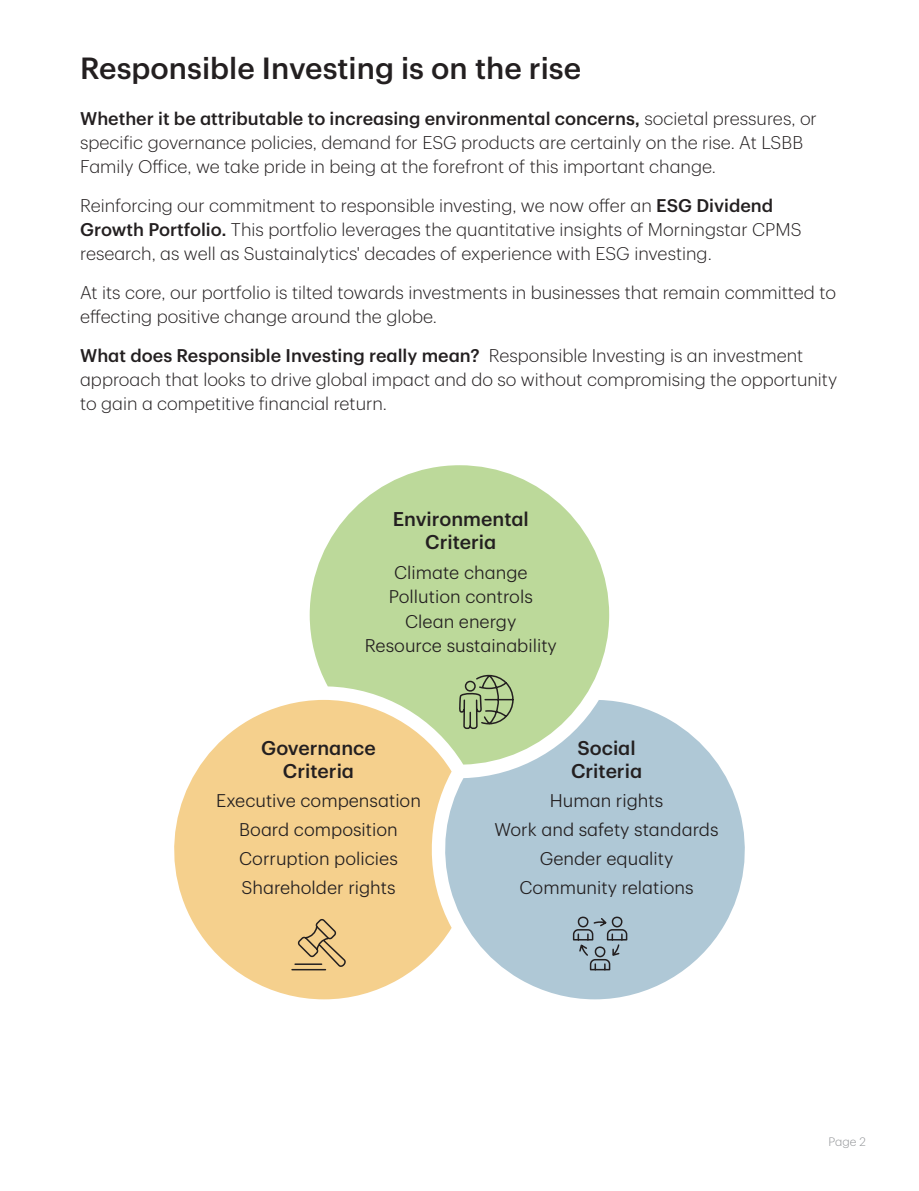
<style>
.page{position:relative;width:919px;height:1191px;background:#fff}
.page>*{position:absolute;margin:0;border:0;box-sizing:border-box;transform-origin:0 0}
.t1{font:500 30px "TD Graphik";color:#231f20}
.Body_Style_6_Footnot{font:500 19.5px/23.4px "TD Graphik";color:#231f20;text-align:center}
.Body_Style_1A_No_Ind{font:300 18px/24px "TD Graphik";color:#231f20}
.Body_Style_6_Footnot-2{font:300 18px "TD Graphik";color:#231f20}
.t2{font:300 12px "TD Graphik";color:#939598}
.s1{font-weight:500}
</style>
<div class="page">
<svg style="left:451px;top:700px;width:294px;height:299px;fill:#afc8d6"></svg>
<svg style="left:310px;top:465px;width:299px;height:299px;fill:#bcd99a"></svg>
<svg style="left:174px;top:700px;width:277px;height:299px;fill:#f5d08d"></svg>
<svg style="left:458px;top:674px;width:56px;height:101px;background:#b3c99a"></svg>
<svg style="left:290px;top:917px;width:57px;height:54px;background:#d9b87e"></svg>
<svg style="left:572px;top:915px;width:56px;height:56px;background:#97abb7"></svg>
<h1 class="t1" style="left:80px;top:45px;width:502px">Responsible Investing is on the rise</h1>
<p class="Body_Style_1A_No_Ind" style="left:80px;top:105px;width:738px"><span class="s1">Whether it be attributable to increasing environmental concerns,</span> societal pressures, or specific governance policies, demand for ESG products are certainly on the rise. At LSBB<br>Family Office, we take pride in being at the forefront of this important change.</p>
<p class="Body_Style_1A_No_Ind" style="left:80px;top:192px;width:722px">Reinforcing our commitment to responsible investing, we now offer an <span class="s1">ESG Dividend<br>Growth Portfolio.</span> This portfolio leverages the quantitative insights of Morningstar CPMS research, as well as Sustainalytics' decades of experience with ESG investing.</p>
<p class="Body_Style_1A_No_Ind" style="left:80px;top:279px;width:757px">At its core, our portfolio is tilted towards investments in businesses that remain committed to effecting positive change around the globe.</p>
<p class="Body_Style_1A_No_Ind" style="left:80px;top:342px;width:758px"><span class="s1">What does Responsible Investing really mean?</span> Responsible Investing is an investment approach that looks to drive global impact and do so without compromising the opportunity to gain a competitive financial return.</p>
<p class="Body_Style_6_Footnot" style="left:392px;top:505px;width:138px">Environmental<br>Criteria</p>
<p class="Body_Style_6_Footnot-2" style="left:394px;top:558px;width:135px">Climate change</p>
<p class="Body_Style_6_Footnot-2" style="left:389px;top:583px;width:145px">Pollution controls</p>
<p class="Body_Style_6_Footnot-2" style="left:405px;top:608px;width:113px">Clean energy</p>
<p class="Body_Style_6_Footnot-2" style="left:365px;top:632px;width:194px">Resource sustainability</p>
<p class="Body_Style_6_Footnot" style="left:261px;top:734px;width:116px">Governance<br>Criteria</p>
<p class="Body_Style_6_Footnot-2" style="left:216px;top:787px;width:206px">Executive compensation</p>
<p class="Body_Style_6_Footnot-2" style="left:239px;top:816px;width:160px">Board composition</p>
<p class="Body_Style_6_Footnot-2" style="left:239px;top:845px;width:160px">Corruption policies</p>
<p class="Body_Style_6_Footnot-2" style="left:241px;top:874px;width:156px">Shareholder rights</p>
<p class="Body_Style_6_Footnot" style="left:571px;top:734px;width:73px">Social<br>Criteria</p>
<p class="Body_Style_6_Footnot-2" style="left:550px;top:787px;width:115px">Human rights</p>
<p class="Body_Style_6_Footnot-2" style="left:494px;top:816px;width:225px">Work and safety standards</p>
<p class="Body_Style_6_Footnot-2" style="left:539px;top:845px;width:135px">Gender equality</p>
<p class="Body_Style_6_Footnot-2" style="left:519px;top:874px;width:176px">Community relations</p>
<p class="t2" style="left:828px;top:1132px;width:39px">Page 2</p>
</div>
